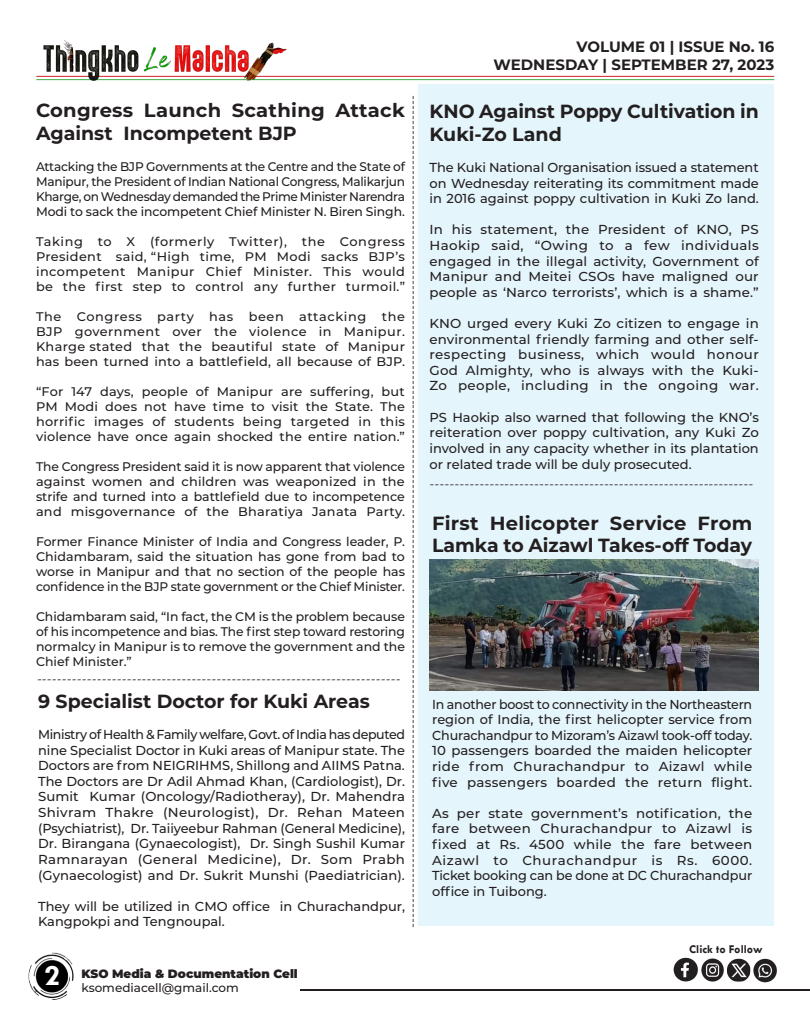
<style>
.page{position:relative;width:810px;height:1013px;background:#fff}
.page>*{position:absolute;margin:0;border:0;box-sizing:border-box;transform-origin:0 0}
.t1{font:700 30px "Tw Cen";color:#fff}
.t2{font:700 19px/22.8px "Montserrat";color:#231f20}
.t3{font:700 15px "Montserrat";color:#231f20}
.t4{font:14px "Minion Pro";color:#231f20}
.t5{font:500 13px/15.6px "Montserrat";color:#231f20;text-align:justify}
.t6{font:500 12.5px/15px "Montserrat";letter-spacing:.01em;color:#231f20;text-align:justify}
.t7{font:900 12px "Montserrat";color:#231f20}
.t8{font:500 12px "Montserrat";color:#231f20}
.t9{font:700 12px "Tw Cen";color:#231f20}
</style>
<div class="page">
<div style="left:418px;top:84px;width:356px;height:841px;background:#e5f5fc"></div>
<hr style="left:300px;top:989px;width:509px;height:1px;background:#231f20">
<img style="left:673px;top:957px;width:104px;height:25px">
<img style="left:28px;top:952px;width:46px;height:47px">
<hr style="left:36px;top:76px;width:738px;height:1px;background:#d1232a">
<hr style="left:36px;top:79px;width:738px;height:1px;background:#40ae49">
<img style="left:36px;top:39px;width:254px;height:41px">
<img style="left:430px;top:559px;width:329px;height:131px">
<p class="t4" style="left:403px;top:928px;width:834px;rotate:-90deg">-----------------------------------------------------------------------------------------------------------------------------------------------------------------------</p>
<p class="t2" style="left:36px;top:98px;width:370px">Congress Launch Scathing Attack<br>Against Incompetent BJP</p>
<p class="t6" style="left:36px;top:158px;width:371px">Attacking the BJP Governments at the Centre and the State of Manipur, the President of Indian National Congress, Malikarjun Kharge, on Wednesday demanded the Prime Minister Narendra Modi to sack the incompetent Chief Minister N. Biren Singh.</p>
<p class="t6" style="left:36px;top:233px;width:371px">Taking to X (formerly Twitter), the Congress President said, “High time, PM Modi sacks BJP’s incompetent Manipur Chief Minister. This would be the first step to control any further turmoil.”</p>
<p class="t6" style="left:36px;top:308px;width:371px">The Congress party has been attacking the BJP government over the violence in Manipur.<br>Kharge stated that the beautiful state of Manipur has been turned into a battlefield, all because of BJP.</p>
<p class="t6" style="left:36px;top:383px;width:371px">“For 147 days, people of Manipur are suffering, but PM Modi does not have time to visit the State. The horrific images of students being targeted in this violence have once again shocked the entire nation.”</p>
<p class="t6" style="left:36px;top:458px;width:371px">The Congress President said it is now apparent that violence against women and children was weaponized in the strife and turned into a battlefield due to incompetence and misgovernance of the Bharatiya Janata Party.</p>
<p class="t6" style="left:36px;top:533px;width:371px">Former Finance Minister of India and Congress leader, P.<br>Chidambaram, said the situation has gone from bad to worse in Manipur and that no section of the people has confidence in the BJP state government or the Chief Minister.</p>
<p class="t6" style="left:36px;top:608px;width:371px">Chidambaram said, “In fact, the CM is the problem because of his incompetence and bias. The first step toward restoring normalcy in Manipur is to remove the government and the Chief Minister.”</p>
<p class="t2" style="left:38px;top:689px;width:333px">9 Specialist Doctor for Kuki Areas</p>
<p class="t5" style="left:38px;top:726px;width:368px">Ministry of Health &amp; Family welfare, Govt. of India has deputed nine Specialist Doctor in Kuki areas of Manipur state. The Doctors are from NEIGRIHMS, Shillong and AIIMS Patna.<br>The Doctors are Dr Adil Ahmad Khan, (Cardiologist), Dr.<br>Sumit Kumar (Oncology/Radiotheray), Dr. Mahendra Shivram Thakre (Neurologist), Dr. Rehan Mateen (Psychiatrist), Dr. Taiiyeebur Rahman (General Medicine), Dr. Birangana (Gynaecologist), Dr. Singh Sushil Kumar Ramnarayan (General Medicine), Dr. Som Prabh (Gynaecologist) and Dr. Sukrit Munshi (Paediatrician).</p>
<p class="t5" style="left:38px;top:897px;width:368px">They will be utilized in CMO office in Churachandpur,<br>Kangpokpi and Tengnoupal.</p>
<p class="t4" style="left:37px;top:669px;width:365px">-------------------------------------------------------------------------</p>
<p class="t1" style="left:44px;top:957px;width:17px">2</p>
<p class="t7" style="left:81px;top:964px;width:218px">KSO Media &amp; Documentation Cell</p>
<p class="t8" style="left:81px;top:979px;width:159px">ksomediacell@gmail.com</p>
<p class="t3" style="left:577px;top:35px;width:199px">VOLUME 01 | ISSUE No. 16</p>
<p class="t3" style="left:494px;top:53px;width:282px">WEDNESDAY | SEPTEMBER 27, 2023</p>
<p class="t2" style="left:430px;top:99px;width:331px">KNO Against Poppy Cultivation in<br>Kuki-Zo Land</p>
<p class="t5" style="left:430px;top:159px;width:331px">The Kuki National Organisation issued a statement on Wednesday reiterating its commitment made in 2016 against poppy cultivation in Kuki Zo land.</p>
<p class="t5" style="left:430px;top:221px;width:331px">In his statement, the President of KNO, PS Haokip said, “Owing to a few individuals engaged in the illegal activity, Government of Manipur and Meitei CSOs have maligned our people as ‘Narco terrorists’, which is a shame.”</p>
<p class="t5" style="left:430px;top:315px;width:331px">KNO urged every Kuki Zo citizen to engage in environmental friendly farming and other self&shy;respecting business, which would honour God Almighty, who is always with the Kuki-Zo people, including in the ongoing war.</p>
<p class="t5" style="left:430px;top:408px;width:331px">PS Haokip also warned that following the KNO’s reiteration over poppy cultivation, any Kuki Zo involved in any capacity whether in its plantation or related trade will be duly prosecuted.</p>
<p class="t4" style="left:430px;top:474px;width:325px">-----------------------------------------------------------------</p>
<p class="t2" style="left:432px;top:510px;width:322px">First Helicopter Service From<br>Lamka to Aizawl Takes-off Today</p>
<p class="t5" style="left:432px;top:695px;width:322px">In another boost to connectivity in the Northeastern region of India, the first helicopter service from Churachandpur to Mizoram’s Aizawl took-off today.<br>10 passengers boarded the maiden helicopter ride from Churachandpur to Aizawl while five passengers boarded the return flight.</p>
<p class="t5" style="left:432px;top:804px;width:322px">As per state government’s notification, the fare between Churachandpur to Aizawl is fixed at Rs. 4500 while the fare between Aizawl to Churachandpur is Rs. 6000.<br>Ticket booking can be done at DC Churachandpur office in Tuibong.</p>
<p class="t9" style="left:689px;top:941px;width:75px">Click to Follow</p>
</div>
